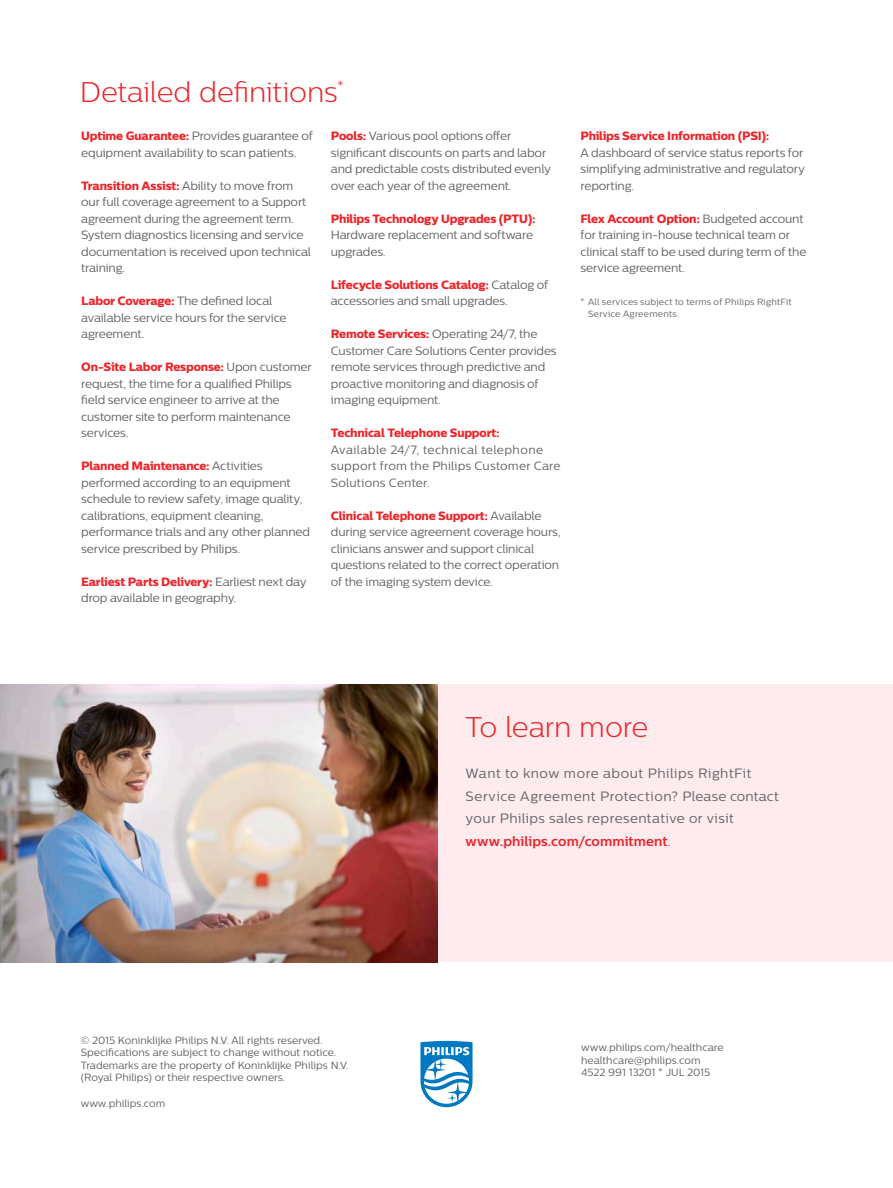
<style>
.page{position:relative;width:893px;height:1188px;background:#fff}
.page>*{position:absolute;margin:0;border:0;box-sizing:border-box;transform-origin:0 0}
._05_Main_Heading_Sma{font:300 28.5px "Centrale Sans";letter-spacing:-.01em;color:#e9282d}
._01_Body_Copy{font:13.5px/22.5px "Centrale Sans";letter-spacing:.03em;color:#636366}
._02_Body_Heading{font:12px/16.5px "Centrale Sans";letter-spacing:-.015em;color:#636366}
._02_Body_Heading-2{font:12px/16.5px "Centrale Sans";letter-spacing:.015em;color:#636366}
.t1{font:10.5px/12.6px "Centrale Sans";color:#636366}
._04_Caption{font:9px/12px "Centrale Sans";letter-spacing:.025em;color:#636366}
.s1{font-family:"Centrale Sans X Bold";color:#e9282d}
.s2{font-weight:700;color:#e9282d}
</style>
<div class="page">
<svg style="left:420px;top:1041px;width:52px;height:66px"></svg>
<div style="left:0;top:685px;width:893px;height:277px;background:#fdebee"></div>
<img style="left:0;top:685px;width:437px;height:277px">
<p class="_05_Main_Heading_Sma" style="left:80px;top:76px;width:266px">Detailed definitions<sup>*</sup></p>
<p class="_02_Body_Heading" style="left:81px;top:128px;width:233px"><span class="s1">Uptime Guarantee:</span> Provides guarantee of equipment availability to scan patients.</p>
<p class="_02_Body_Heading" style="left:81px;top:177px;width:231px"><span class="s1">Transition Assist:</span> Ability to move from our full coverage agreement to a Support agreement during the agreement term.<br>System diagnostics licensing and service documentation is received upon technical training.</p>
<p class="_02_Body_Heading" style="left:81px;top:293px;width:207px"><span class="s1">Labor Coverage:</span> The defined local available service hours for the service agreement.</p>
<p class="_02_Body_Heading" style="left:81px;top:359px;width:232px"><span class="s1">On-Site Labor Response:</span> Upon customer request, the time for a qualified Philips field service engineer to arrive at the customer site to perform maintenance services.</p>
<p class="_02_Body_Heading" style="left:81px;top:458px;width:230px"><span class="s1">Planned Maintenance:</span> Activities performed according to an equipment schedule to review safety, image quality, calibrations, equipment cleaning, performance trials and any other planned service prescribed by Philips.</p>
<p class="_02_Body_Heading" style="left:81px;top:573px;width:227px"><span class="s1">Earliest Parts Delivery:</span> Earliest next day drop available in geography.</p>
<p class="_02_Body_Heading" style="left:331px;top:128px;width:222px"><span class="s1">Pools:</span> Various pool options offer significant discounts on parts and labor and predictable costs distributed evenly over each year of the agreement.</p>
<p class="_02_Body_Heading" style="left:331px;top:210px;width:206px"><span class="s1">Philips Technology Upgrades (PTU):<br></span>Hardware replacement and software upgrades.</p>
<p class="_02_Body_Heading" style="left:331px;top:276px;width:219px"><span class="s1">Lifecycle Solutions Catalog:</span> Catalog of accessories and small upgrades.</p>
<p class="_02_Body_Heading" style="left:331px;top:326px;width:227px"><span class="s1">Remote Services:</span> Operating 24/7, the Customer Care Solutions Center provides remote services through predictive and proactive monitoring and diagnosis of imaging equipment.</p>
<p class="_02_Body_Heading-2" style="left:331px;top:425px;width:231px"><span class="s1">Technical Telephone Support:<br></span>Available 24/7, technical telephone support from the Philips Customer Care<br>Solutions Center.</p>
<p class="_02_Body_Heading" style="left:331px;top:507px;width:231px"><span class="s1">Clinical Telephone Support:</span> Available during service agreement coverage hours, clinicians answer and support clinical questions related to the correct operation of the imaging system device.</p>
<p class="_02_Body_Heading" style="left:580px;top:128px;width:226px"><span class="s1">Philips Service Information (PSI):<br></span>A dashboard of service status reports for simplifying administrative and regulatory reporting.</p>
<p class="_02_Body_Heading" style="left:580px;top:210px;width:227px"><span class="s1">Flex Account Option:</span> Budgeted account for training in-house technical team or clinical staff to be used during term of the service agreement.</p>
<p class="_04_Caption" style="left:588px;top:296px;width:205px;text-indent:-8px">* All services subject to terms of Philips RightFit<br>Service Agreements.</p>
<p class="t1" style="left:81px;top:1033px;width:269px">© 2015 Koninklijke Philips N.V. All rights reserved.<br>Specifications are subject to change without notice.<br>Trademarks are the property of Koninklijke Philips N.V. (Royal Philips) or their respective owners.</p>
<p class="t1" style="left:81px;top:1096px;width:86px">www.philips.com</p>
<p class="_05_Main_Heading_Sma" style="left:466px;top:711px;width:184px">To learn more</p>
<p class="_01_Body_Copy" style="left:466px;top:762px;width:315px">Want to know more about Philips RightFit Service Agreement Protection? Please contact your Philips sales representative or visit <span class="s2">www.philips.com/commitment</span>.</p>
<p class="t1" style="left:581px;top:1041px;width:144px">www.philips.com/healthcare</p>
<p class="t1" style="left:581px;top:1053px;width:121px">healthcare@philips.com</p>
<p class="t1" style="left:581px;top:1066px;width:131px">4522 991 13201 * JUL 2015</p>
</div>
